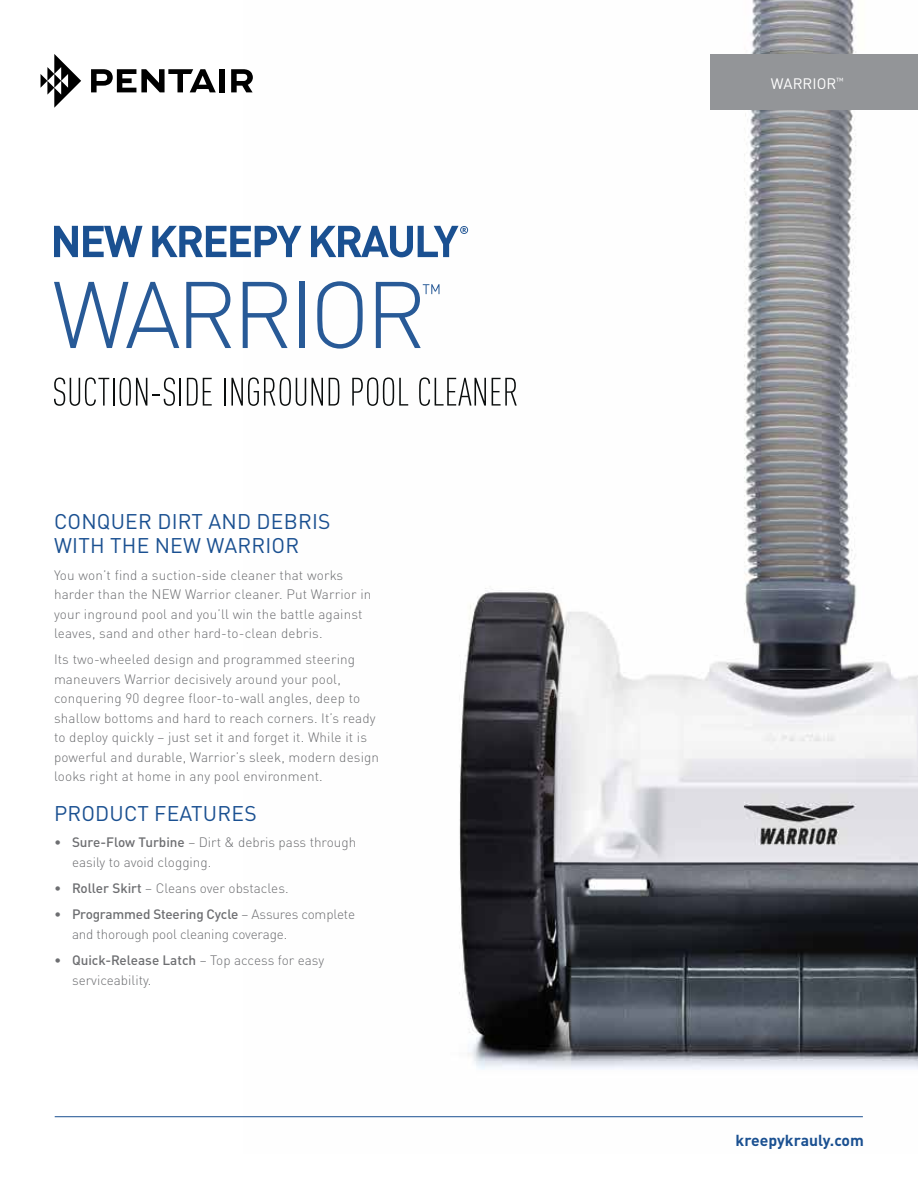
<style>
.page{position:relative;width:918px;height:1188px;background:#fff}
.page>*{position:absolute;margin:0;border:0;box-sizing:border-box;transform-origin:0 0}
.t1{font:21px/24px "DIN Pro";letter-spacing:.01em;color:#1a5091}
.t2{font:700 15.75px "DIN Pro";color:#1a5091}
.t3{font:15px "DIN Pro";color:#fff}
.t4{font:300 13.5px/19.5px "DIN Pro";letter-spacing:.01em;color:#6d6e71}
.t5{font:300 13.5px/19.5px "DIN Pro";letter-spacing:-.015em;color:#6d6e71}
.s1{font-weight:500}
</style>
<div class="page">
<img style="left:244px;top:0;width:674px;height:1118px">
<svg style="left:41px;top:54px;width:40px;height:54px"></svg>
<svg style="left:91px;top:69px;width:125px;height:23px"></svg>
<div style="left:220px;top:69px;width:5px;height:23px;background:#000"></div>
<svg style="left:231px;top:69px;width:22px;height:23px"></svg>
<svg style="left:54px;top:282px;width:125px;height:66px"></svg>
<svg style="left:186px;top:282px;width:45px;height:66px"></svg>
<svg style="left:243px;top:282px;width:45px;height:66px"></svg>
<div style="left:299px;top:282px;width:5px;height:66px;background:#285a97"></div>
<svg style="left:317px;top:281px;width:46px;height:68px"></svg>
<svg style="left:376px;top:282px;width:64px;height:66px"></svg>
<svg style="left:54px;top:377px;width:55px;height:29px"></svg>
<hr style="left:113px;top:378px;width:2px;height:28px;background:#0b0e0e">
<svg style="left:120px;top:377px;width:61px;height:29px"></svg>
<svg style="left:187px;top:378px;width:25px;height:28px"></svg>
<hr style="left:224px;top:378px;width:2px;height:28px;background:#0b0e0e">
<svg style="left:231px;top:377px;width:75px;height:29px"></svg>
<svg style="left:312px;top:378px;width:11px;height:28px"></svg>
<svg style="left:329px;top:378px;width:10px;height:28px"></svg>
<svg style="left:352px;top:377px;width:56px;height:29px"></svg>
<svg style="left:419px;top:377px;width:67px;height:29px"></svg>
<svg style="left:492px;top:378px;width:25px;height:28px"></svg>
<svg style="left:54px;top:226px;width:89px;height:31px"></svg>
<svg style="left:152px;top:226px;width:149px;height:31px"></svg>
<svg style="left:311px;top:226px;width:157px;height:31px"></svg>
<hr style="left:55px;top:1116px;width:808px;height:1px;background:#1a5091">
<div style="left:711px;top:54px;width:207px;height:55px;background:#939598"></div>
<h1 class="t1" style="left:54px;top:508px;width:278px">CONQUER DIRT AND DEBRIS<br>WITH THE NEW WARRIOR</h1>
<p class="t4" style="left:54px;top:564px;width:319px">You won’t find a suction-side cleaner that works harder than the NEW Warrior cleaner. Put Warrior in your inground pool and you’ll win the battle against leaves, sand and other hard-to-clean debris.</p>
<p class="t4" style="left:54px;top:649px;width:327px">Its two-wheeled design and programmed steering maneuvers Warrior decisively around your pool, conquering 90 degree floor-to-wall angles, deep to shallow bottoms and hard to reach corners. It’s ready to deploy quickly – just set it and forget it. While it is powerful and durable, Warrior’s sleek, modern design looks right at home in any pool environment.</p>
<h1 class="t1" style="left:54px;top:800px;width:204px">PRODUCT FEATURES</h1>
<p class="t4" style="left:72px;top:832px;width:286px;text-indent:-18px">• <span class="s1">Sure-Flow Turbine</span> – Dirt &amp; debris pass through easily to avoid clogging.</p>
<p class="t4" style="left:54px;top:877px;width:236px">• <span class="s1">Roller Skirt</span> – Cleans over obstacles.</p>
<p class="t5" style="left:72px;top:904px;width:285px;text-indent:-18px">• <span class="s1">Programmed Steering Cycle</span> – Assures complete and thorough pool cleaning coverage.</p>
<p class="t4" style="left:72px;top:949px;width:254px;text-indent:-18px">• <span class="s1">Quick-Release Latch</span> – Top access for easy serviceability.</p>
<p class="t3" style="left:771px;top:72px;width:74px">WARRIOR<sup>™</sup></p>
<p class="t2" style="left:736px;top:1127px;width:130px">kreepykrauly.com</p>
</div>
